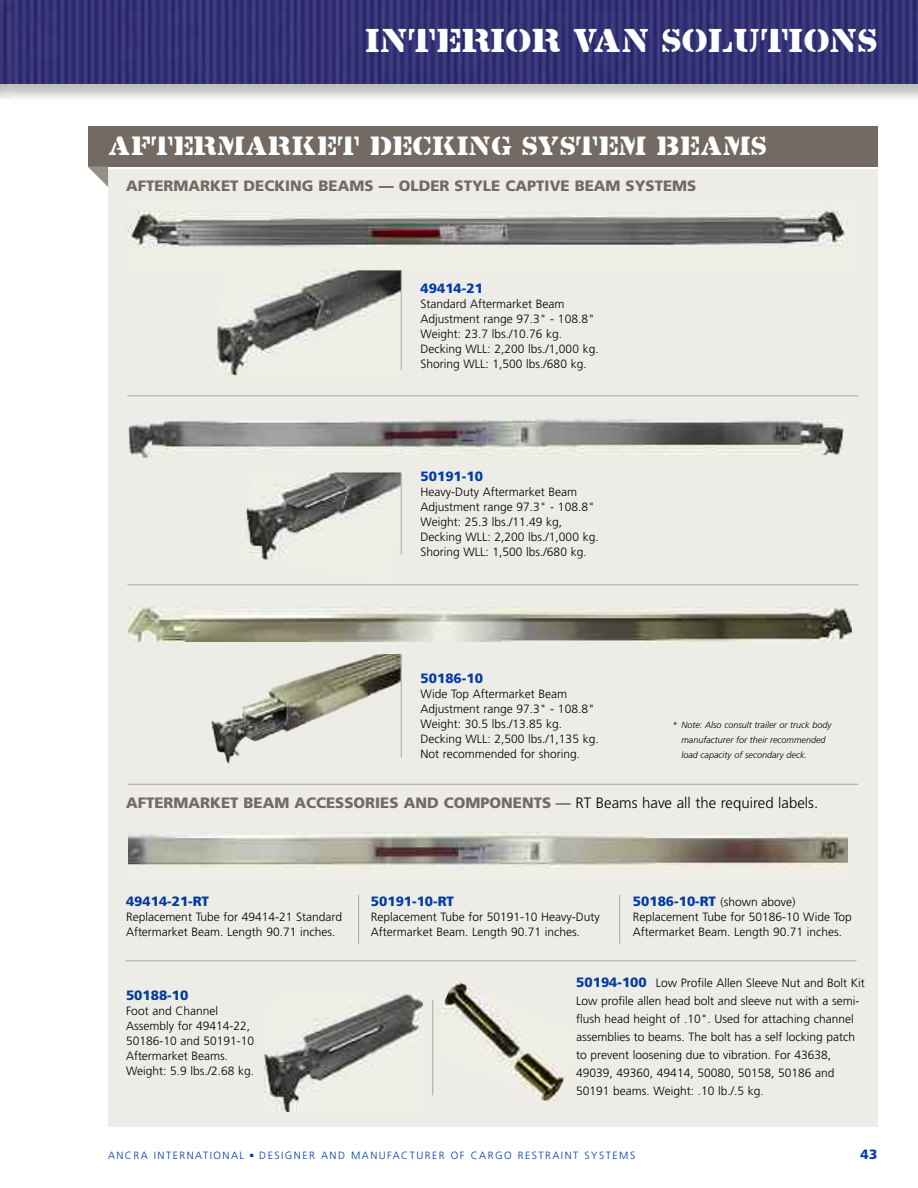
<style>
.page{position:relative;width:918px;height:1188px;background:#fff}
.page>*{position:absolute;margin:0;border:0;box-sizing:border-box;transform-origin:0 0}
.t1{font:500 30px "Lintsec";color:#fff;scale:.95 1}
.t2{font:500 24px "Lintsec";color:#fff;scale:.95 1}
.t3{font:900 15px "Frutiger";color:#726a63}
.t4{font:900 13.5px "Frutiger";color:#003ca2}
.t5{font:300 12px/15px "Frutiger";color:#000}
.t6{font:300 10.5px "Frutiger";letter-spacing:.14em;color:#003ca2}
.t7{font:italic 300 9px/15px "Frutiger";color:#000}
.s1{font-weight:300;color:#000}
.s2{font-weight:900;font-size:13.5px;color:#003ca2}
</style>
<div class="page">
<div style="left:108px;top:169px;width:770px;height:957px;background:#eeece7"></div>
<div style="left:88px;top:126px;width:790px;height:40px;background:#726a63"></div>
<svg style="left:88px;top:166px;width:20px;height:21px"></svg>
<img style="left:13px;top:0;width:905px;height:84px">
<img style="left:0;top:0;width:13px;height:84px">
<hr style="left:128px;top:784px;width:730px;height:1px;background:#aaa5a0">
<hr style="left:128px;top:584px;width:730px;height:1px;background:#aaa5a0">
<hr style="left:128px;top:395px;width:730px;height:1px;background:#aaa5a0">
<hr style="left:358px;top:895px;width:1px;height:49px;background:#aaa5a0">
<hr style="left:619px;top:895px;width:1px;height:49px;background:#aaa5a0">
<hr style="left:432px;top:1000px;width:1px;height:95px;background:#aaa5a0">
<hr style="left:126px;top:960px;width:730px;height:1px;background:#aaa5a0">
<img style="left:129px;top:608px;width:723px;height:33px">
<img style="left:212px;top:654px;width:189px;height:109px">
<img style="left:214px;top:270px;width:187px;height:106px">
<img style="left:127px;top:211px;width:720px;height:37px">
<img style="left:243px;top:472px;width:158px;height:89px">
<img style="left:129px;top:419px;width:715px;height:39px">
<img style="left:129px;top:833px;width:719px;height:36px">
<img style="left:265px;top:994px;width:157px;height:117px">
<img style="left:441px;top:981px;width:123px;height:120px">
<hr style="left:401px;top:654px;width:1px;height:103px;background:#aaa5a0">
<hr style="left:401px;top:472px;width:1px;height:83px;background:#aaa5a0">
<hr style="left:401px;top:270px;width:1px;height:100px;background:#aaa5a0">
<h1 class="t1" style="left:366px;top:24px;width:540px">INTERIOR VAN SOLUTIONS</h1>
<h2 class="t2" style="left:108px;top:133px;width:695px">AFTERMARKET DECKING SYSTEM BEAMS</h2>
<p class="t3" style="left:126px;top:180px;width:572px">AFTERMARKET DECKING BEAMS — OLDER STYLE CAPTIVE BEAM SYSTEMS</p>
<p class="t4" style="left:421px;top:283px;width:64px">49414-21</p>
<p class="t5" style="left:421px;top:298px;width:180px">Standard Aftermarket Beam<br>Adjustment range 97.3" - 108.8"<br>Weight: 23.7 lbs./10.76 kg.<br>Decking WLL: 2,200 lbs./1,000 kg.<br>Shoring WLL: 1,500 lbs./680 kg.</p>
<p class="t4" style="left:421px;top:471px;width:64px">50191-10</p>
<p class="t5" style="left:421px;top:485px;width:180px">Heavy-Duty Aftermarket Beam<br>Adjustment range 97.3" - 108.8"<br>Weight: 25.3 lbs./11.49 kg,<br>Decking WLL: 2,200 lbs./1,000 kg.<br>Shoring WLL: 1,500 lbs./680 kg.</p>
<p class="t4" style="left:421px;top:673px;width:64px">50186-10</p>
<p class="t5" style="left:421px;top:688px;width:180px">Wide Top Aftermarket Beam<br>Adjustment range 97.3" - 108.8"<br>Weight: 30.5 lbs./13.85 kg.<br>Decking WLL: 2,500 lbs./1,135 kg.<br>Not recommended for shoring.</p>
<p class="t7" style="left:681px;top:718px;width:152px;text-indent:-9px">* Note: Also consult trailer or truck body manufacturer for their recommended load capacity of secondary deck.</p>
<p class="t3" style="left:126px;top:796px;width:694px">AFTERMARKET BEAM ACCESSORIES AND COMPONENTS <span class="s1">— RT Beams have all the required labels.</span></p>
<p class="t4" style="left:126px;top:896px;width:85px">49414-21-RT</p>
<p class="t5" style="left:126px;top:911px;width:218px">Replacement Tube for 49414-21 Standard<br>Aftermarket Beam. Length 90.71 inches.</p>
<p class="t4" style="left:126px;top:990px;width:64px">50188-10</p>
<p class="t5" style="left:126px;top:1004px;width:130px">Foot and Channel<br>Assembly for 49414-22,<br>50186-10 and 50191-10<br>Aftermarket Beams.<br>Weight: 5.9 lbs./2.68 kg.</p>
<p class="t4" style="left:371px;top:896px;width:85px">50191-10-RT</p>
<p class="t5" style="left:371px;top:911px;width:230px">Replacement Tube for 50191-10 Heavy-Duty<br>Aftermarket Beam. Length 90.71 inches.</p>
<p class="t5" style="left:633px;top:896px;width:220px"><span class="s2">50186-10-RT</span> (shown above)<br>Replacement Tube for 50186-10 Wide Top<br>Aftermarket Beam. Length 90.71 inches.</p>
<p class="t5" style="left:576px;top:974px;width:290px;line-height:18px"><span class="s2">50194-100</span> Low Profi le Allen Sleeve Nut and Bolt Kit Low profi le allen head bolt and sleeve nut with a semi&shy;flush head height of .10". Used for attaching channel assemblies to beams. The bolt has a self locking patch to prevent loosening due to vibration. For 43638, 49039, 49360, 49414, 50080, 50158, 50186 and 50191 beams. Weight: .10 lb./.5 kg.</p>
<p class="t6" style="left:108px;top:1151px;width:138px">ANCRA INTERNATIONAL</p>
<p class="t6" style="left:250px;top:1151px;width:387px">■ DESIGNER AND MANUFACTURER OF CARGO RESTRAINT SYSTEMS</p>
<p class="t4" style="left:861px;top:1149px;width:18px">43</p>
</div>
